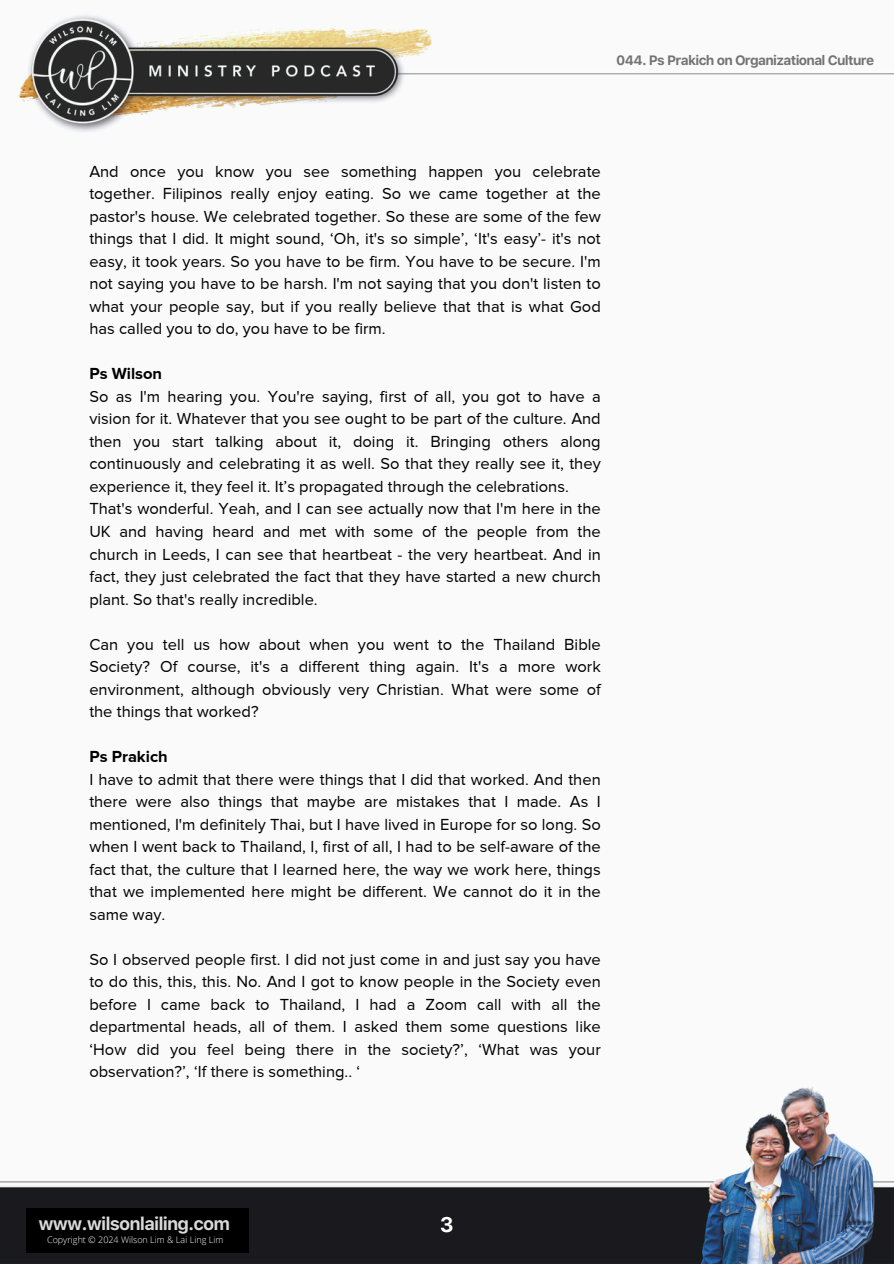
<style>
.page{position:relative;width:894px;height:1264px;background:#fff}
.page>*{position:absolute;margin:0;border:0;box-sizing:border-box;transform-origin:0 0}
.t1{font:700 21px "SFUI Text";color:#fff}
.t2{font:700 18px "SFUI Text";letter-spacing:-.05em;color:#d9d9d9}
.t3{font:16.5px/22.5px "Proxima Nova";color:#000;text-align:justify}
.t4{font:700 13.5px "SFUI Text";letter-spacing:-.05em;color:#737373}
.t5{font:300 9px "Open Sans";color:#fbfdfc}
.s1{font-weight:700}
</style>
<div class="page">
<img style="left:0;top:15px;width:893px;height:1248px">
<div style="left:26px;top:1207px;width:222px;height:45px;background:#000"></div>
<p class="t4" style="left:616px;top:52px;width:259px">044. Ps Prakich on Organizational Culture</p>
<h3 class="t3" style="left:89px;top:160px;width:513px">And once you know you see something happen you celebrate together. Filipinos really enjoy eating. So we came together at the pastor's house. We celebrated together. So these are some of the few things that I did. It might sound, ‘Oh, it's so simple’, ‘It's easy’- it's not easy, it took years. So you have to be firm. You have to be secure. I'm not saying you have to be harsh. I'm not saying that you don't listen to what your people say, but if you really believe that that is what God has called you to do, you have to be firm.</h3>
<h2 class="t3" style="left:89px;top:362px;width:513px;text-align:left"><span class="s1">Ps Wilson<br></span>So as I'm hearing you. You're saying, first of all, you got to have a vision for it. Whatever that you see ought to be part of the culture. And then you start talking about it, doing it. Bringing others along continuously and celebrating it as well. So that they really see it, they experience it, they feel it. It’s propagated through the celebrations.<br>That's wonderful. Yeah, and I can see actually now that I'm here in the UK and having heard and met with some of the people from the church in Leeds, I can see that heartbeat - the very heartbeat. And in fact, they just celebrated the fact that they have started a new church plant. So that's really incredible.</h2>
<h2 class="t3" style="left:89px;top:632px;width:513px">Can you tell us how about when you went to the Thailand Bible Society? Of course, it's a different thing again. It's a more work environment, although obviously very Christian. What were some of the things that worked?</h2>
<h2 class="t3" style="left:89px;top:745px;width:513px;text-align:left"><span class="s1">Ps Prakich<br></span>I have to admit that there were things that I did that worked. And then there were also things that maybe are mistakes that I made. As I mentioned, I'm definitely Thai, but I have lived in Europe for so long. So when I went back to Thailand, I, first of all, I had to be self-aware of the fact that, the culture that I learned here, the way we work here, things that we implemented here might be different. We cannot do it in the same way.</h2>
<h2 class="t3" style="left:89px;top:947px;width:513px">So I observed people first. I did not just come in and just say you have to do this, this, this. No. And I got to know people in the Society even before I came back to Thailand, I had a Zoom call with all the departmental heads, all of them. I asked them some questions like ‘How did you feel being there in the society?’, ‘What was your observation?’, ‘If there is something.. ‘</h2>
<p class="t2" style="left:38px;top:1213px;width:193px">www.wilsonlailing.com</p>
<h2 class="t1" style="left:439px;top:1211px;width:16px">3</h2>
<h1 class="t5" style="left:47px;top:1233px;width:178px">Copyright ©️ 2024 Wilson Lim &amp; Lai Ling Lim</h1>
</div>
